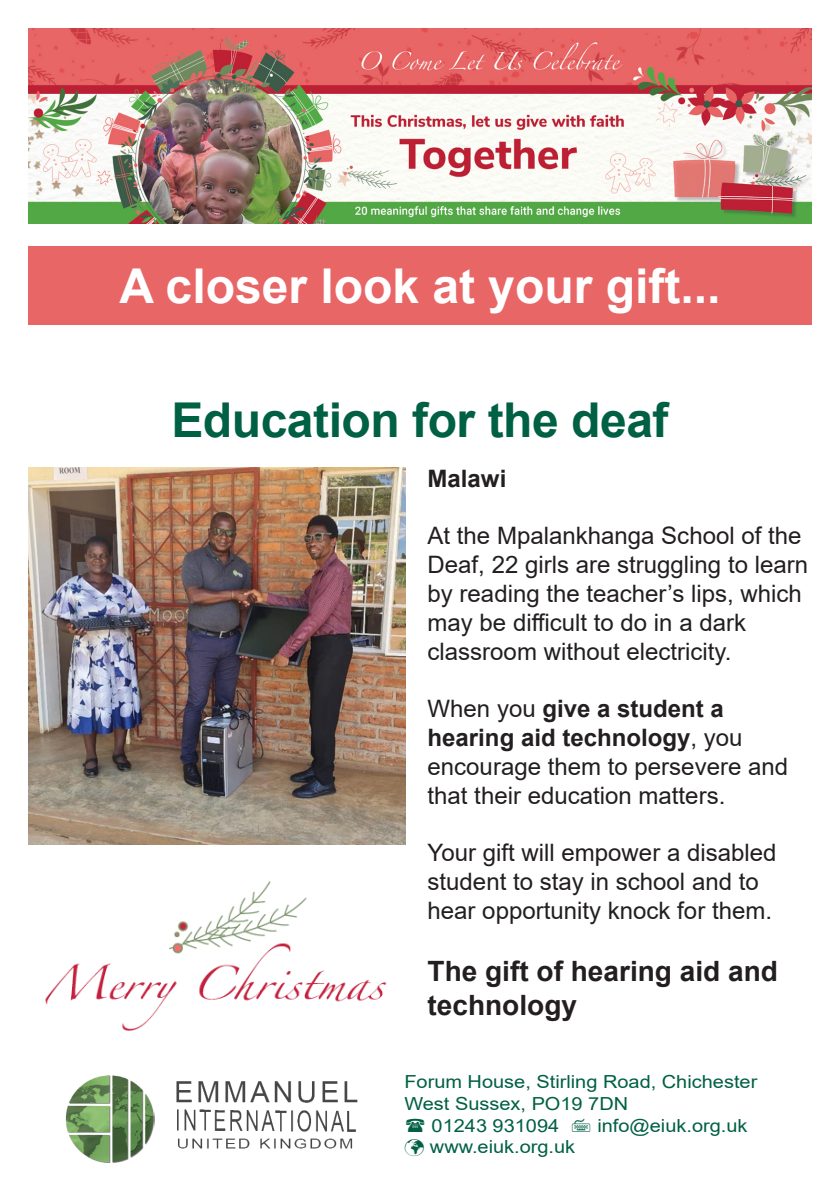
<style>
.page{position:relative;width:840px;height:1191px;background:#fff}
.page>*{position:absolute;margin:0;border:0;box-sizing:border-box;transform-origin:0 0}
.t1{font:700 48px "Arial";color:#fff}
.Heading{font:700 48px "Arial";letter-spacing:-.01em;color:#006044}
.Gift_details{font:700 28px/33.6px "Arial";color:#231f20}
.t2{font:24px/28.8px "Arial";color:#231f20}
.t3{font:700 24px "Arial";color:#231f20}
.t4{font:18px "Arial";color:#006044;scale:1.11 1}
.s1{font-weight:700}
</style>
<div class="page">
<img style="left:28px;top:28px;width:783px;height:196px">
<div style="left:28px;top:246px;width:783px;height:79px;background:#e96666"></div>
<img style="left:28px;top:844px;width:375px;height:187px">
<img style="left:65px;top:1075px;width:89px;height:87px">
<img style="left:176px;top:1081px;width:182px;height:68px">
<img style="left:28px;top:467px;width:377px;height:377px">
<h1 class="t1" style="left:119px;top:252px;width:602px">A closer look at your gift...</h1>
<p class="Heading" style="left:171px;top:386px;width:498px">Education for the deaf</p>
<p class="t3" style="left:427px;top:461px;width:80px">Malawi</p>
<p class="t2" style="left:427px;top:521px;width:382px">At the Mpalankhanga School of the Deaf, 22 girls are struggling to learn by reading the teacher’s lips, which may be difficult to do in a dark classroom without electricity.</p>
<p class="t2" style="left:427px;top:694px;width:362px">When you <span class="s1">give a student a hearing aid technology</span>, you encourage them to persevere and that their education matters.</p>
<p class="t2" style="left:427px;top:838px;width:350px">Your gift will empower a disabled student to stay in school and to hear opportunity knock for them.</p>
<p class="Gift_details" style="left:427px;top:955px;width:352px">The gift of hearing aid and technology</p>
<p class="t4" style="left:404px;top:1069px;width:319px">Forum House, Stirling Road, Chichester</p>
<p class="t4" style="left:404px;top:1091px;width:203px">West Sussex, PO19 7DN</p>
<p class="t4" style="left:431px;top:1112px;width:116px">01243 931094</p>
<p class="t4" style="left:597px;top:1112px;width:137px">info@eiuk.org.uk</p>
<p class="t4" style="left:404px;top:1134px;width:155px">✓ www.eiuk.org.uk</p>
</div>
